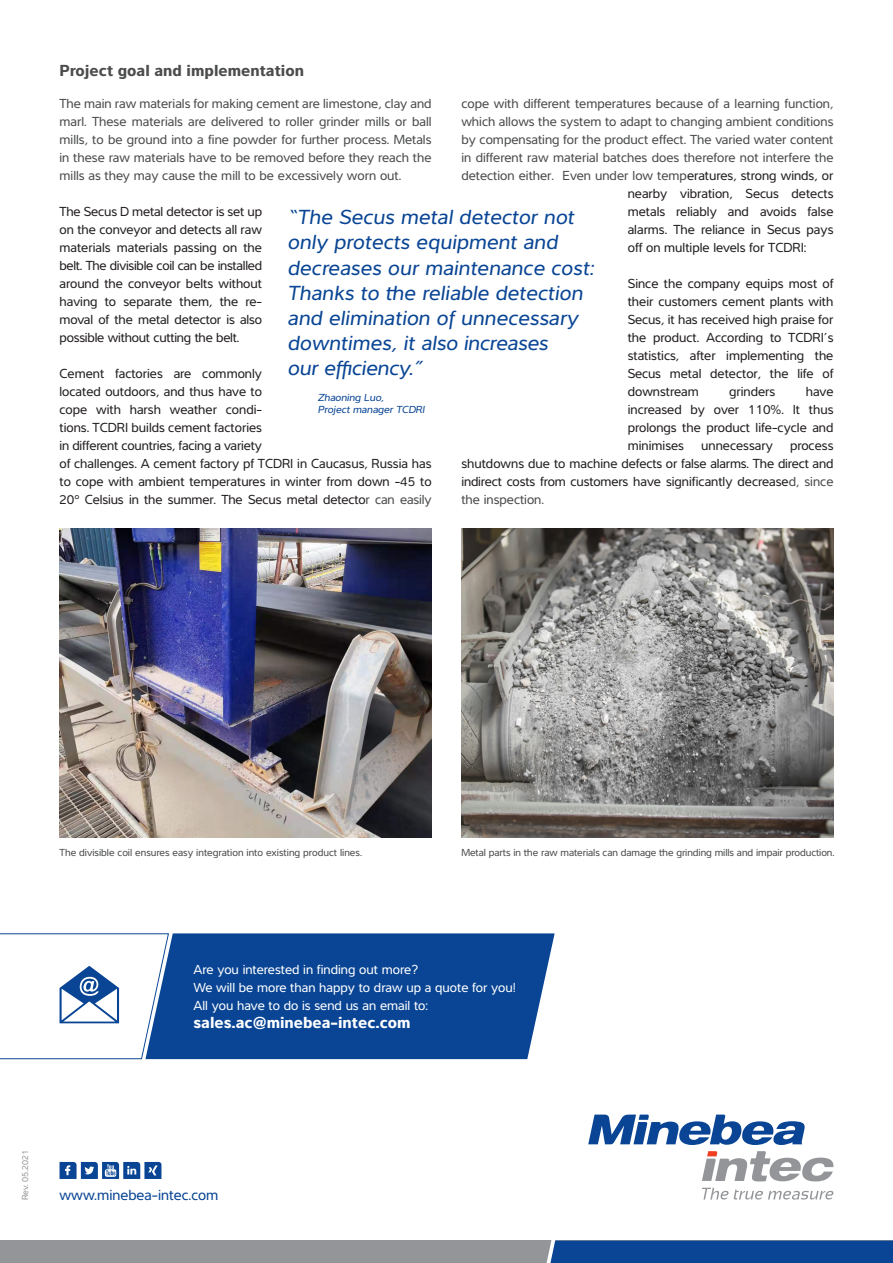
<style>
.page{position:relative;width:893px;height:1263px;background:#fff}
.page>*{position:absolute;margin:0;border:0;box-sizing:border-box;transform-origin:0 0}
.t1{font:italic 21px/25.2px "Interval Pro";letter-spacing:.01em;color:#094594}
.t2{font:700 16.5px "Interval Pro";color:#4b4c4d}
.t3{font:700 16.5px "Interval Pro";color:#fff}
.t4{font:15px "Interval Pro";color:#094594}
.t5{font:13.5px/18px "Interval Pro";color:#231f20;text-align:justify}
.t6{font:13.5px/18px "Interval Pro";color:#4b4c4d;text-align:justify}
.t7{font:13.5px/18px "Interval Pro";color:#fff}
.t8{font:10.5px "Interval Pro";letter-spacing:-.005em;color:#4b4c4d}
.t9{font:italic 10.5px/12.6px "Interval Pro";color:#094594}
.t10{font:9px "Interval Pro";color:#939598}
.s1{color:#231f20}
.s2{color:#4b4c4d}
</style>
<div class="page">
<svg style="left:588px;top:1114px;width:217px;height:31px"></svg>
<svg style="left:702px;top:1151px;width:132px;height:30px"></svg>
<svg style="left:702px;top:1188px;width:132px;height:11px"></svg>
<div style="left:0;top:1241px;width:893px;height:22px;background:#939598"></div>
<div style="left:546px;top:1241px;width:347px;height:22px;background:#094594"></div>
<img style="left:60px;top:528px;width:371px;height:310px">
<img style="left:462px;top:528px;width:371px;height:310px">
<div style="left:169px;top:933px;width:386px;height:126px;background:#094594"></div>
<svg style="left:0;top:933px;width:169px;height:126px"></svg>
<svg style="left:60px;top:1162px;width:101px;height:17px"></svg>
<p class="t2" style="left:60px;top:58px;width:246px">Project goal and implementation</p>
<p class="t6" style="left:461px;top:94px;width:374px">cope with different temperatures because of a learning function,</p>
<p class="t6" style="left:461px;top:112px;width:374px">which allows the system to adapt to changing ambient conditions</p>
<p class="t6" style="left:461px;top:130px;width:374px">by compensating for the product effect. The varied water content</p>
<p class="t6" style="left:461px;top:148px;width:374px">in different raw material batches does therefore not interfere the</p>
<p class="t6" style="left:461px;top:166px;width:374px">detection either. Even under low temp<span class="s1">eratures, strong winds, or</span></p>
<p class="t5" style="left:628px;top:184px;width:207px">nearby vibration, Secus detects</p>
<p class="t5" style="left:628px;top:202px;width:207px">metals reliably and avoids false</p>
<p class="t5" style="left:628px;top:220px;width:207px">alarms. The reliance in Secus pays</p>
<p class="t5" style="left:628px;top:238px;width:180px">off on multiple levels for TCDRI:</p>
<p class="t5" style="left:628px;top:274px;width:207px">Since the company equips most of their customers cement plants with Secus, it has received high praise for the product. According to TCDRI’s statistics, after implementing the Secus metal detector, the life of downstream</p>
<p class="t6" style="left:60px;top:94px;width:374px">The main raw materials for making cement are limestone, clay and marl. These materials are delivered to roller grinder mills or ball mills, to be ground into a fine powder for further process. Metals in these raw materials have to be removed before they reach the mills as they may cause the mill to be excessively worn out.</p>
<p class="t5" style="left:60px;top:202px;width:204px">The Secus D metal detector is set up on the conveyor and detects all raw materials materials passing on the belt. The divisible coil can be installed around the conveyor belts without having to separate them, the re&shy;moval of the metal detector is also possible without cutting the belt.</p>
<p class="t5" style="left:60px;top:364px;width:374px;text-align:left">Cement factories are commonly<br>located outdoors, and thus have to<br>cope with harsh weather condi-<br>tions. TCDRI builds cement factories<br>in different countries, facing a variety<br>of challenges. A cement factory pf TCDRI in Caucasus, Russia has to cope with ambient temperatures in winter from down -45 to 20° Celsius in the summer. The Secus metal detecto<span class="s2">r can easily</span></p>
<h1 class="t1" style="left:288px;top:204px;width:308px">“The Secus metal detector not only protects equipment and decreases our maintenance cost:<br>Thanks to the reliable detection and elimination of unnecessary downtimes, it also increases<br>our efficiency.”</h1>
<p class="t9" style="left:318px;top:390px;width:109px">Zhaoning Luo,<br>Project manager TCDRI</p>
<p class="t5" style="left:628px;top:382px;width:207px;text-indent:178px">have increased by over 110%. It thus prolongs the product life-cycle and minimises</p>
<p class="t5" style="left:729px;top:382px;width:48px">grinders</p>
<p class="t5" style="left:461px;top:436px;width:374px;text-indent:329px">process shutdowns due to machine defects or false alarms. The direct and indirect costs from customers have significantly decrease<span class="s2">d, since the inspection.</span></p>
<p class="t5" style="left:701px;top:436px;width:73px">unnecessary</p>
<p class="t8" style="left:60px;top:844px;width:304px">The divisible coil ensures easy integration into existing product lines.</p>
<p class="t8" style="left:461px;top:844px;width:375px">Metal parts in the raw materials can damage the grinding mills and impair production.</p>
<p class="t7" style="left:193px;top:960px;width:324px">Are you interested in finding out more?<br>We will be more than happy to draw up a quote for you!<br>All you have to do is send us an email to:</p>
<p class="t3" style="left:193px;top:1010px;width:219px">sales.ac@minebea-intec.com</p>
<p class="t10" style="left:18px;top:1200px;width:52px;rotate:-90deg">Rev. 05.2021</p>
<p class="t4" style="left:60px;top:1183px;width:160px">www.minebea-intec.com</p>
</div>
